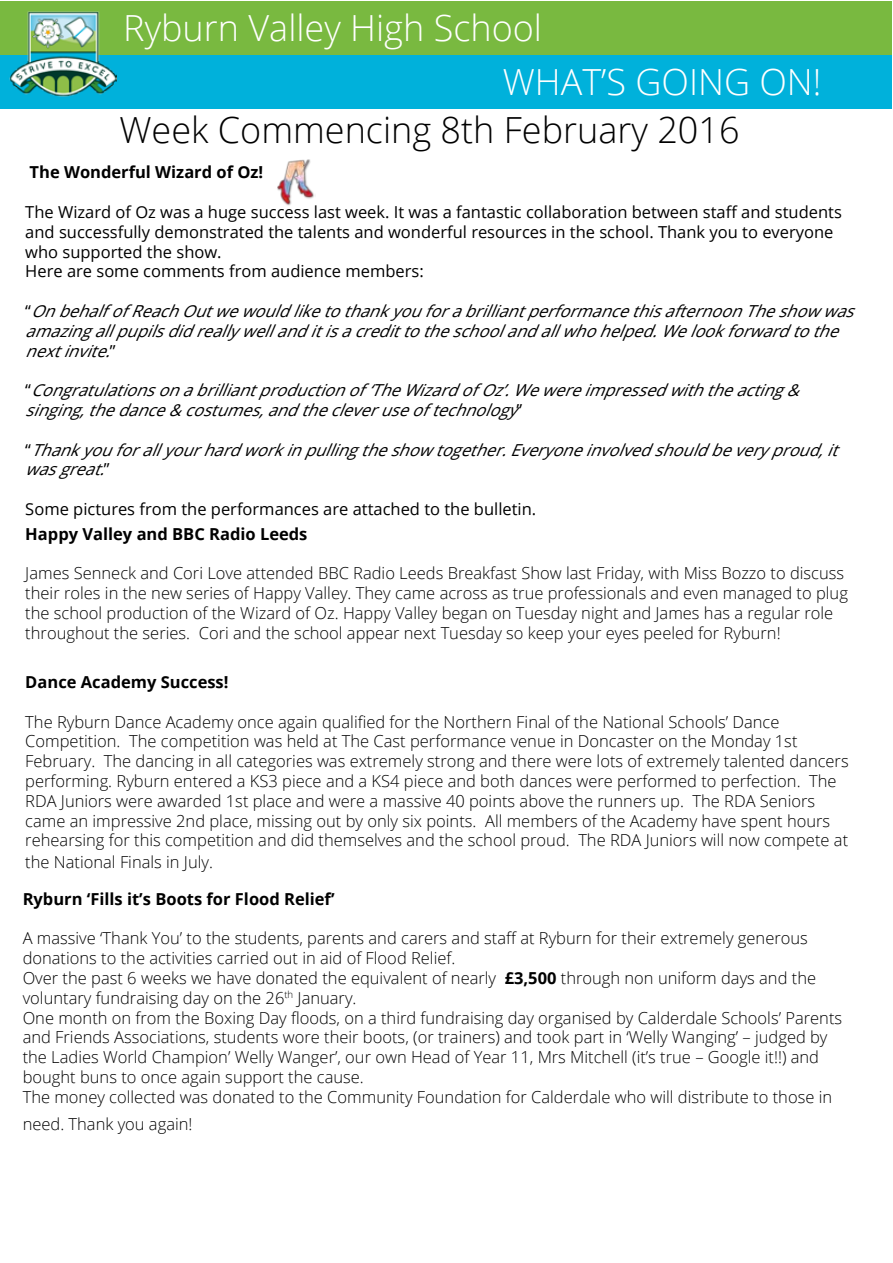
<style>
.page{position:relative;width:893px;height:1263px;background:#fff}
.page>*{position:absolute;margin:0;border:0;box-sizing:border-box;transform-origin:0 0}
.t1{font:300 36px/53.8px "Open Sans";color:#fff}
.t2{font:300 36px "Open Sans";color:#000}
.t3{font:300 16.5px/19.8px "Open Sans";color:#000}
.t4{font:italic 16.5px/19.8px "Open Sans";color:#000}
.t5{font:16.5px/19.8px "Open Sans";color:#000}
.t6{font:700 16.5px "Open Sans";color:#000}
.s1{font-style:normal}
.s2{font-weight:700}
</style>
<div class="page">
<div style="left:1px;top:1px;width:891px;height:54px;background:#79b940"></div>
<div style="left:1px;top:55px;width:891px;height:54px;background:#00b1db"></div>
<img style="left:9px;top:11px;width:107px;height:86px">
<img style="left:277px;top:159px;width:37px;height:47px">
<h1 class="t1" style="left:503px;top:0;width:320px;text-indent:-379px">Ryburn Valley High School<br>WHAT’S GOING ON!</h1>
<h1 class="t2" style="left:119px;top:106px;width:622px">Week Commencing 8th February 2016</h1>
<p class="t6" style="left:30px;top:161px;width:235px">The Wonderful Wizard of Oz!</p>
<p class="t5" style="left:25px;top:202px;width:818px">The Wizard of Oz was a huge success last week. It was a fantastic collaboration between staff and students and successfully demonstrated the talents and wonderful resources in the school. Thank you to everyone who supported the show.<br>Here are some comments from audience members:</p>
<p class="t4" style="left:25px;top:301px;width:838px"><span class="s1">“</span> OnbehalfofReachOutwewouldliketothankyouforabrilliantperformancethisafternoonTheshowwas amazingallpupilsdidreallywellanditisacredittotheschoolandallwhohelped.Welookforwardtothe nextinvite.<span class="s1">”</span></p>
<p class="t4" style="left:25px;top:380px;width:784px"><span class="s1">“</span> Congratulationsonabrilliantproductionof‘TheWizardofOz’.Wewereimpressedwiththeacting&amp; singing,thedance&amp;costumes,andthecleveruseoftechnology<span class="s1">”</span></p>
<p class="t4" style="left:25px;top:439px;width:822px"><span class="s1">“</span> Thankyouforallyourhardworkinpullingtheshowtogether.Everyoneinvolvedshouldbeveryproud,it wasgreat.<span class="s1">”</span></p>
<p class="t5" style="left:25px;top:499px;width:512px">Some pictures from the performances are attached to the bulletin.</p>
<p class="t6" style="left:25px;top:522px;width:284px">Happy Valley and BBC Radio Leeds</p>
<p class="t3" style="left:25px;top:563px;width:824px">James Senneck and Cori Love attended BBC Radio Leeds Breakfast Show last Friday, with Miss Bozzo to discuss their roles in the new series of Happy Valley. They came across as true professionals and even managed to plug the school production of the Wizard of Oz. Happy Valley began on Tuesday night and James has a regular role throughout the series. Cori and the school appear next Tuesday so keep your eyes peeled for Ryburn!</p>
<p class="t6" style="left:25px;top:670px;width:205px">Dance Academy Success!</p>
<p class="t3" style="left:25px;top:711px;width:825px">The Ryburn Dance Academy once again qualified for the Northern Final of the National Schools’ Dance Competition. The competition was held at The Cast performance venue in Doncaster on the Monday 1st February. The dancing in all categories was extremely strong and there were lots of extremely talented dancers performing. Ryburn entered a KS3 piece and a KS4 piece and both dances were performed to perfection. The RDA Juniors were awarded 1st place and were a massive 40 points above the runners up. The RDA Seniors came an impressive 2nd place, missing out by only six points. All members of the Academy have spent hours rehearsing for this competition and did themselves and the school proud. The RDA Juniors will now compete at</p>
<p class="t3" style="left:25px;top:852px;width:189px">the National Finals in July.</p>
<p class="t6" style="left:23px;top:887px;width:313px">Ryburn ‘Fills it’s Boots for Flood Relief’</p>
<p class="t3" style="left:23px;top:928px;width:821px">A massive ‘Thank You’ to the students, parents and carers and staff at Ryburn for their extremely generous donations to the activities carried out in aid of Flood Relief.<br>Over the past 6 weeks we have donated the equivalent of nearly <span class="s2">£3,500</span> through non uniform days and the voluntary fundraising day on the 26<sup>th</sup> January.<br>One month on from the Boxing Day floods, on a third fundraising day organised by Calderdale Schools’ Parents and Friends Associations, students wore their boots, (or trainers) and took part in ‘Welly Wanging’ – judged by the Ladies World Champion’ Welly Wanger’, our own Head of Year 11, Mrs Mitchell (it’s true – Google it!!) and bought buns to once again support the cause.<br>The money collected was donated to the Community Foundation for Calderdale who will distribute to those in</p>
<p class="t3" style="left:23px;top:1113px;width:171px">need. Thank you again!</p>
</div>
